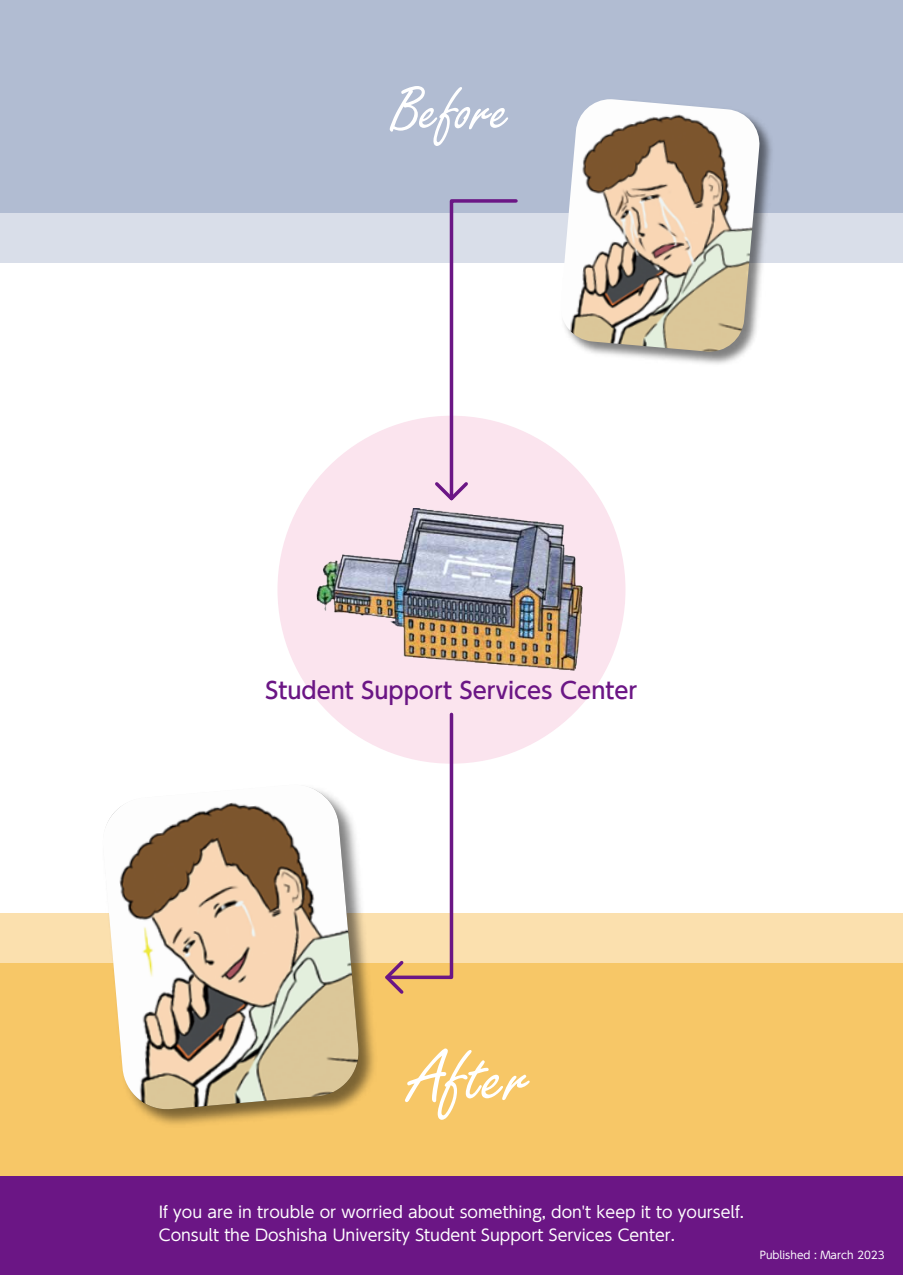
<style>
.page{position:relative;width:903px;height:1275px;background:#fff}
.page>*{position:absolute;margin:0;border:0;box-sizing:border-box;transform-origin:0 0}
.t1{font:78.75px "Freestyle Script";color:#fff}
.t2{font:66.5px "Freestyle Script";color:#fff}
.t3{font:500 22.75px "UD Shin Go Pro";color:#6b1685}
.t4{font:15.75px/22.8px "UD Shin Go Pro";color:#fff}
.t5{font:10.5px "UD Shin Go Pro";color:#fff}
</style>
<div class="page">
<div style="left:0;top:1176px;width:903px;height:99px;background:#6b1685"></div>
<div style="left:277px;top:416px;width:348px;height:348px;background:#fbe4ee;border-radius:50%"></div>
<div style="left:0;top:962px;width:903px;height:214px;background:#f7c767"></div>
<div style="left:0;top:913px;width:903px;height:50px;background:#fbe0ae"></div>
<div style="left:0;top:0;width:903px;height:213px;background:#b1bcd2"></div>
<div style="left:0;top:213px;width:903px;height:50px;background:#d9dee9"></div>
<img style="left:316px;top:508px;width:266px;height:163px">
<img style="left:595px;top:124px;width:177px;height:240px">
<img style="left:563px;top:99px;width:198px;height:254px">
<img style="left:142px;top:898px;width:232px;height:227px">
<img style="left:106px;top:787px;width:254px;height:324px">
<svg style="left:434px;top:199px;width:85px;height:302px"></svg>
<svg style="left:382px;top:712px;width:72px;height:282px"></svg>
<h2 class="t2" style="left:392px;top:74px;width:120px">Before</h2>
<h3 class="t3" style="left:265px;top:672px;width:374px">Student Support Services Center</h3>
<h1 class="t1" style="left:410px;top:1034px;width:122px">After</h1>
<p class="t4" style="left:159px;top:1200px;width:587px">If you are in trouble or worried about something, don't keep it to yourself.<br>Consult the Doshisha University Student Support Services Center.</p>
<p class="t5" style="left:760px;top:1246px;width:127px">Published : March 2023</p>
</div>
